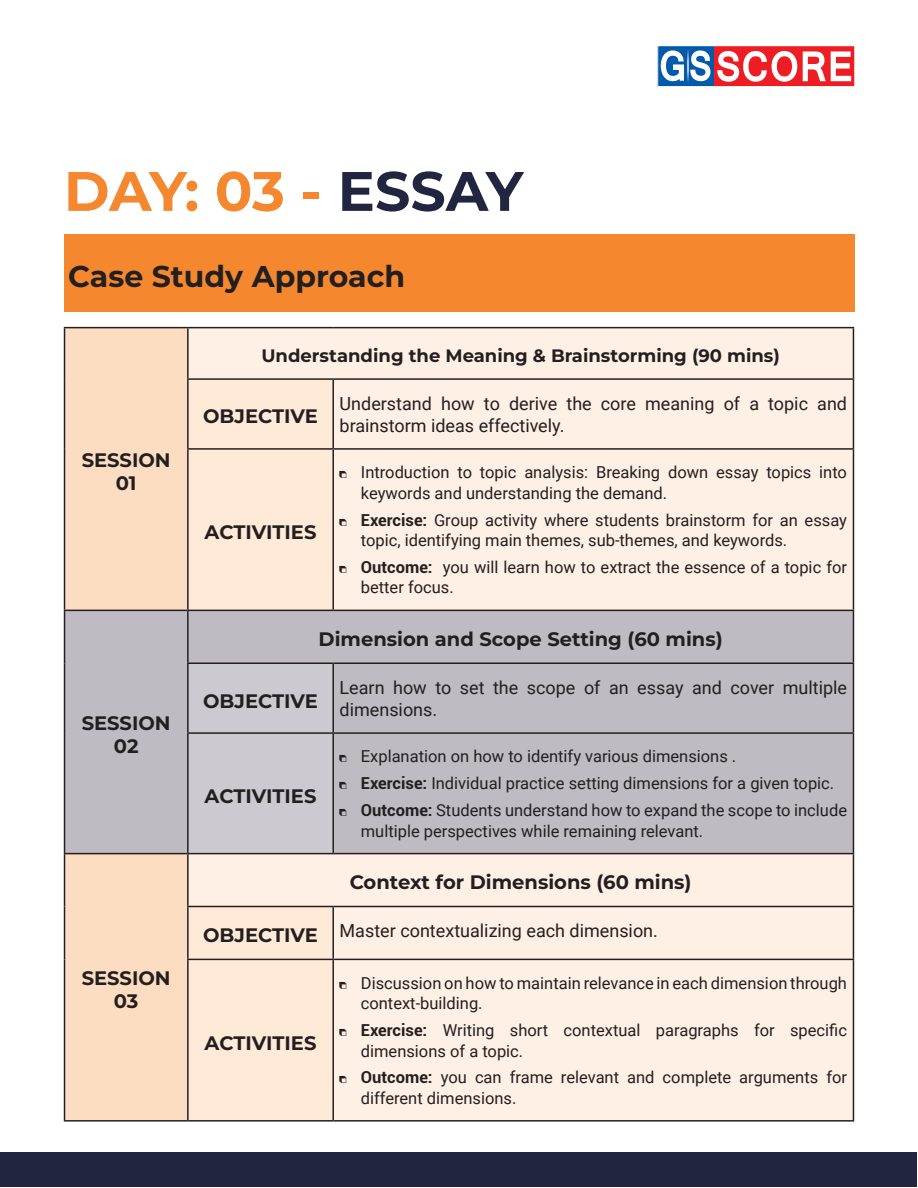
<style>
.page{position:relative;width:918px;height:1188px;background:#fff}
.page>*{position:absolute;margin:0;border:0;box-sizing:border-box;transform-origin:0 0}
.t1{font:700 55.5px "Montserrat";letter-spacing:-.01em;color:#f5882e}
.t2{font:700 30px "Montserrat";color:#231f20}
.t3{font:700 19.5px/23.4px "Montserrat";color:#231f20;text-align:center}
.t4{font:18px/22.4px "Roboto";color:#231f20}
.t5{font:700 18px "Montserrat";color:#231f20}
.t6{font:16.5px/20.4px "Roboto";color:#231f20}
.s1{color:#22253f}
.s2{font-weight:700}
.s3{font-family:"Montserrat";font-weight:700;font-size:19.5px}
</style>
<div class="page">
<div style="left:658px;top:46px;width:197px;height:41px;background:#ee1d23"></div>
<div style="left:658px;top:46px;width:56px;height:41px;background:#015aaa"></div>
<div style="left:657px;top:45px;width:198px;height:42px;border:1px solid #fff"></div>
<svg style="left:660px;top:49px;width:192px;height:34px"></svg>
<div style="left:0;top:1153px;width:916px;height:34px;background:#22253f"></div>
<div style="left:64px;top:234px;width:790px;height:77px;background:#f5882e"></div>
<div style="left:65px;top:328px;width:122px;height:792px;background:#fdddc1"></div>
<div style="left:189px;top:328px;width:664px;height:792px;background:#fef0e4"></div>
<svg style="left:189px;top:380px;width:144px;height:740px;background:#fde9d7"></svg>
<div style="left:65px;top:611px;width:788px;height:242px;background:#c0bbc2"></div>
<div style="left:189px;top:664px;width:143px;height:189px;background:#cdc9d0"></div>
<hr style="left:64px;top:327px;width:124px;height:1px;background:#231f20">
<hr style="left:64px;top:328px;width:1px;height:51px;background:#231f20">
<hr style="left:188px;top:327px;width:145px;height:1px;background:#231f20">
<hr style="left:187px;top:328px;width:2px;height:50px;background:#231f20">
<hr style="left:333px;top:327px;width:521px;height:1px;background:#231f20">
<hr style="left:853px;top:328px;width:1px;height:50px;background:#231f20">
<hr style="left:64px;top:379px;width:1px;height:70px;background:#231f20">
<hr style="left:187px;top:378px;width:146px;height:2px;background:#231f20">
<hr style="left:187px;top:380px;width:2px;height:68px;background:#231f20">
<hr style="left:333px;top:378px;width:521px;height:2px;background:#231f20">
<hr style="left:332px;top:380px;width:2px;height:68px;background:#231f20">
<hr style="left:853px;top:380px;width:1px;height:68px;background:#231f20">
<hr style="left:64px;top:449px;width:1px;height:161px;background:#231f20">
<hr style="left:187px;top:448px;width:146px;height:2px;background:#231f20">
<hr style="left:187px;top:450px;width:2px;height:160px;background:#231f20">
<hr style="left:333px;top:448px;width:521px;height:2px;background:#231f20">
<hr style="left:332px;top:450px;width:2px;height:160px;background:#231f20">
<hr style="left:853px;top:450px;width:1px;height:160px;background:#231f20">
<hr style="left:64px;top:610px;width:124px;height:1px;background:#231f20">
<hr style="left:64px;top:611px;width:1px;height:52px;background:#231f20">
<hr style="left:188px;top:610px;width:145px;height:1px;background:#231f20">
<hr style="left:187px;top:611px;width:2px;height:51px;background:#231f20">
<hr style="left:333px;top:610px;width:521px;height:1px;background:#231f20">
<hr style="left:853px;top:611px;width:1px;height:51px;background:#231f20">
<hr style="left:64px;top:663px;width:1px;height:70px;background:#231f20">
<hr style="left:187px;top:662px;width:146px;height:2px;background:#231f20">
<hr style="left:187px;top:664px;width:2px;height:68px;background:#231f20">
<hr style="left:333px;top:662px;width:521px;height:2px;background:#231f20">
<hr style="left:332px;top:664px;width:2px;height:68px;background:#231f20">
<hr style="left:853px;top:664px;width:1px;height:68px;background:#231f20">
<hr style="left:64px;top:733px;width:1px;height:120px;background:#231f20">
<hr style="left:187px;top:732px;width:146px;height:2px;background:#231f20">
<hr style="left:187px;top:734px;width:2px;height:119px;background:#231f20">
<hr style="left:333px;top:732px;width:521px;height:2px;background:#231f20">
<hr style="left:332px;top:734px;width:2px;height:119px;background:#231f20">
<hr style="left:853px;top:734px;width:1px;height:119px;background:#231f20">
<hr style="left:64px;top:853px;width:124px;height:1px;background:#231f20">
<hr style="left:64px;top:854px;width:1px;height:53px;background:#231f20">
<hr style="left:188px;top:853px;width:145px;height:1px;background:#231f20">
<hr style="left:187px;top:854px;width:2px;height:52px;background:#231f20">
<hr style="left:333px;top:853px;width:521px;height:1px;background:#231f20">
<hr style="left:853px;top:854px;width:1px;height:52px;background:#231f20">
<hr style="left:64px;top:907px;width:1px;height:52px;background:#231f20">
<hr style="left:187px;top:906px;width:146px;height:1px;background:#231f20">
<hr style="left:187px;top:907px;width:2px;height:52px;background:#231f20">
<hr style="left:333px;top:906px;width:521px;height:1px;background:#231f20">
<hr style="left:332px;top:907px;width:2px;height:52px;background:#231f20">
<hr style="left:853px;top:907px;width:1px;height:52px;background:#231f20">
<hr style="left:64px;top:959px;width:1px;height:161px;background:#231f20">
<hr style="left:187px;top:959px;width:146px;height:1px;background:#231f20">
<hr style="left:187px;top:960px;width:2px;height:160px;background:#231f20">
<hr style="left:333px;top:959px;width:521px;height:1px;background:#231f20">
<hr style="left:332px;top:960px;width:2px;height:160px;background:#231f20">
<hr style="left:853px;top:960px;width:1px;height:160px;background:#231f20">
<hr style="left:64px;top:1120px;width:124px;height:2px;background:#231f20">
<hr style="left:188px;top:1120px;width:145px;height:2px;background:#231f20">
<hr style="left:333px;top:1120px;width:521px;height:2px;background:#231f20">
<svg style="left:340px;top:471px;width:7px;height:7px"></svg>
<svg style="left:340px;top:518px;width:7px;height:8px"></svg>
<svg style="left:340px;top:566px;width:7px;height:7px"></svg>
<svg style="left:340px;top:755px;width:7px;height:7px"></svg>
<svg style="left:340px;top:782px;width:7px;height:7px"></svg>
<svg style="left:340px;top:809px;width:7px;height:7px"></svg>
<svg style="left:340px;top:982px;width:7px;height:7px"></svg>
<svg style="left:340px;top:1029px;width:7px;height:7px"></svg>
<svg style="left:340px;top:1076px;width:7px;height:7px"></svg>
<h1 class="t1" style="left:64px;top:151px;width:461px">DAY: 03 - <span class="s1">ESSAY</span></h1>
<h2 class="t2" style="left:68px;top:255px;width:339px">Case Study Approach</h2>
<p class="t5" style="left:261px;top:343px;width:520px">Understanding the Meaning &amp; Brainstorming (90 mins)</p>
<p class="t3" style="left:82px;top:447px;width:91px">SESSION<br>01</p>
<p class="t3" style="left:82px;top:710px;width:91px">SESSION<br>02</p>
<p class="t3" style="left:82px;top:965px;width:91px">SESSION<br>03</p>
<p class="t3" style="left:203px;top:404px;width:116px">OBJECTIVE</p>
<p class="t3" style="left:205px;top:519px;width:113px">ACTIVITIES</p>
<p class="t4" style="left:340px;top:391px;width:509px">Understand how to derive the core meaning of a topic and brainstorm ideas effectively.</p>
<p class="t6" style="left:361px;top:462px;width:488px">Introduction to topic analysis: Breaking down essay topics into keywords and understanding the demand.</p>
<p class="t6" style="left:361px;top:509px;width:488px"><span class="s2">Exercise:</span> Group activity where students brainstorm for an essay topic, identifying main themes, sub-themes, and keywords.</p>
<p class="t6" style="left:361px;top:556px;width:488px"><span class="s2">Outcome:</span> you will learn how to extract the essence of a topic for better focus.</p>
<p class="t3" style="left:319px;top:627px;width:406px">Dimension and Scope Setting (60 mins)</p>
<p class="t3" style="left:203px;top:688px;width:116px">OBJECTIVE</p>
<p class="t3" style="left:205px;top:783px;width:113px">ACTIVITIES</p>
<p class="t4" style="left:340px;top:676px;width:509px">Learn how to set the scope of an essay and cover multiple dimensions.</p>
<p class="t6" style="left:361px;top:743px;width:488px;line-height:26.8px">Explanation on how to identify various dimensions .<br><span class="s2">Exercise:</span> Individual practice setting dimensions for a given topic.<br><span class="s2">Outcome:</span> Students understand how to expand the scope to include</p>
<p class="t6" style="left:361px;top:820px;width:344px">multiple perspectives while remaining relevant.</p>
<p class="t3" style="left:350px;top:870px;width:343px">Context for Dimensions (60 mins)</p>
<p class="t4" style="left:203px;top:919px;width:456px"><span class="s3">OBJECTIVE</span> Master contextualizing each dimension.</p>
<p class="t3" style="left:205px;top:1030px;width:113px">ACTIVITIES</p>
<p class="t6" style="left:361px;top:972px;width:488px">Discussion on how to maintain relevance in each dimension through context-building.</p>
<p class="t6" style="left:361px;top:1019px;width:488px"><span class="s2">Exercise:</span> Writing short contextual paragraphs for specific dimensions of a topic.</p>
<p class="t6" style="left:361px;top:1067px;width:488px"><span class="s2">Outcome:</span> you can frame relevant and complete arguments for different dimensions.</p>
</div>
